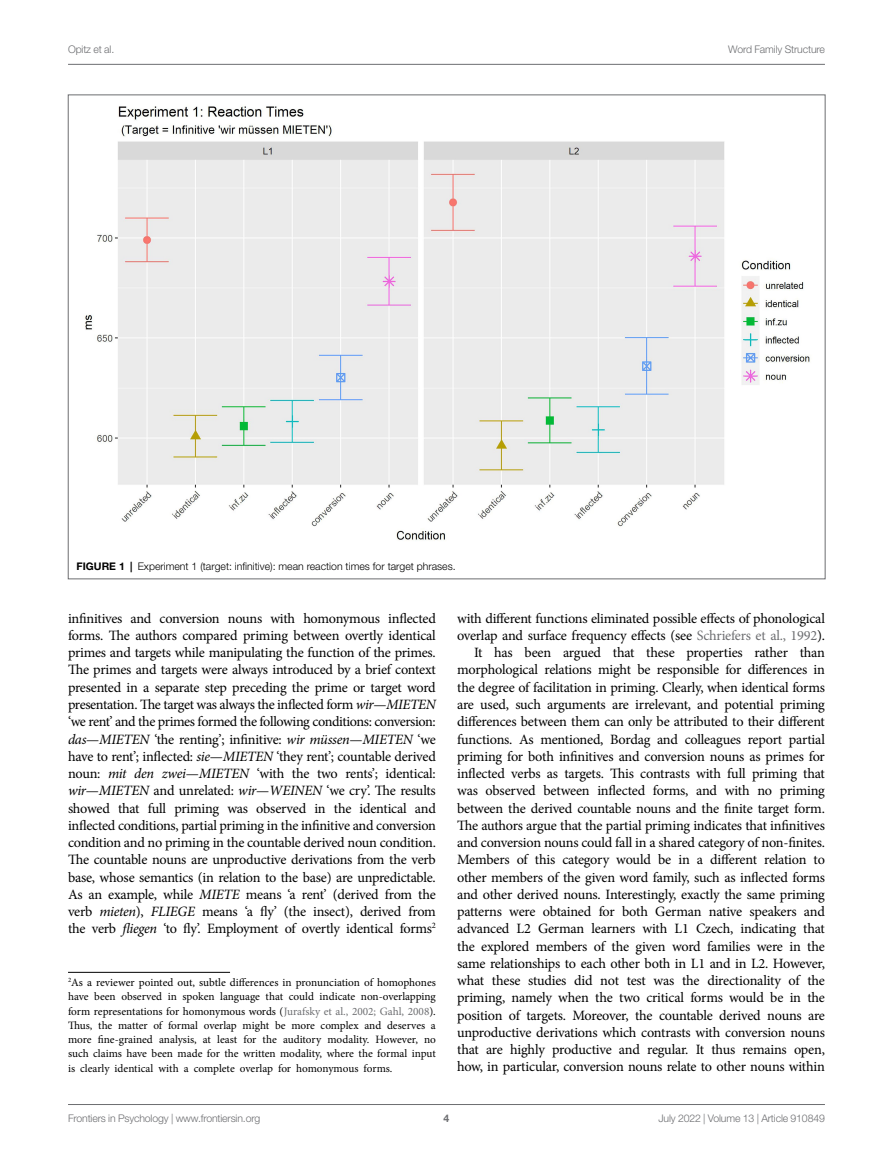
<style>
.page{position:relative;width:893px;height:1170px;background:#fff}
.page>*{position:absolute;margin:0;border:0;box-sizing:border-box;transform-origin:0 0}
.TEXT{font:14.25px/17.2px "Minion Pro";letter-spacing:-.015em;color:#000;text-align:justify}
.FOOTNOTE{font:11.25px/14.2px "Minion Pro";letter-spacing:-.005em;color:#000;text-align:justify}
.t1{font:300 10.5px "Helvetica Neue LT Std";letter-spacing:-.015em;color:#6d6e71}
.FIG_LEG{font:300 10.5px "Helvetica Neue LT Std";color:#000}
.t2{font:700 10.5px "Helvetica Neue LT Std";color:#6d6e71}
.s1{font-weight:700}
.s2{font-style:italic}
.s3{color:#6d6e71}
</style>
<div class="page">
<hr style="left:68px;top:64px;width:757px;height:1px;background:#6d6e71">
<hr style="left:68px;top:1104px;width:757px;height:1px;background:#6d6e71">
<hr style="left:68px;top:972px;width:162px;height:1px;background:#000">
<img style="left:85px;top:106px;width:725px;height:435px">
<p class="t1" style="left:68px;top:42px;width:48px">Opitz et al.</p>
<p class="t1" style="left:728px;top:42px;width:98px">Word Family Structure</p>
<p class="FIG_LEG" style="left:77px;top:560px;width:381px"><span class="s1">FIGURE 1 |</span> Experiment 1 (target: infinitive): mean reaction times for target phrases.</p>
<p class="TEXT" style="left:68px;top:609px;width:369px">infinitives and conversion nouns with homonymous inflected forms. The authors compared priming between overtly identical primes and targets while manipulating the function of the primes.<br>The primes and targets were always introduced by a brief context presented in a separate step preceding the prime or target word presentation. The target was always the inflected form <span class="s2">wir</span>—<span class="s2">MIETEN </span>‘we rent’ and the primes formed the following conditions: conversion: <span class="s2">das</span>—<span class="s2">MIETEN</span> ‘the renting’; infinitive: <span class="s2">wir müssen</span>—<span class="s2">MIETEN</span> ‘we have to rent’; inflected: <span class="s2">sie</span>—<span class="s2">MIETEN</span> ‘they rent’; countable derived noun: <span class="s2">mit den zwei</span>—<span class="s2">MIETEN</span> ‘with the two rents’; identical: <span class="s2">wir</span>—<span class="s2">MIETEN</span> and unrelated: <span class="s2">wir</span>—<span class="s2">WEINEN</span> ‘we cry’. The results showed that full priming was observed in the identical and inflected conditions, partial priming in the infinitive and conversion condition and no priming in the countable derived noun condition.<br>The countable nouns are unproductive derivations from the verb base, whose semantics (in relation to the base) are unpredictable.<br>As an example, while <span class="s2">MIETE</span> means ‘a rent’ (derived from the verb <span class="s2">mieten</span>), <span class="s2">FLIEGE</span> means ‘a fly’ (the insect), derived from the verb <span class="s2">fliegen</span> ‘to fly’. Employment of overtly identical forms<sup>2</sup></p>
<p class="FOOTNOTE" style="left:68px;top:975px;width:369px"><sup>2</sup>As a reviewer pointed out, subtle differences in pronunciation of homophones have been observed in spoken language that could indicate non-overlapping form representations for homonymous words (<span class="s3">Jurafsky et al., 2002; Gahl, 2008</span>).<br>Thus, the matter of formal overlap might be more complex and deserves a more fine-grained analysis, at least for the auditory modality. However, no such claims have been made for the written modality, where the formal input is clearly identical with a complete overlap for homonymous forms.</p>
<p class="TEXT" style="left:457px;top:609px;width:369px">with different functions eliminated possible effects of phonological overlap and surface frequency effects (see <span class="s3">Schriefers et al., 1992</span>).</p>
<p class="TEXT" style="left:457px;top:644px;width:369px;text-indent:17px">It has been argued that these properties rather than morphological relations might be responsible for differences in the degree of facilitation in priming. Clearly, when identical forms are used, such arguments are irrelevant, and potential priming differences between them can only be attributed to their different functions. As mentioned, Bordag and colleagues report partial priming for both infinitives and conversion nouns as primes for inflected verbs as targets. This contrasts with full priming that was observed between inflected forms, and with no priming between the derived countable nouns and the finite target form.<br>The authors argue that the partial priming indicates that infinitives and conversion nouns could fall in a shared category of non-finites.<br>Members of this category would be in a different relation to other members of the given word family, such as inflected forms and other derived nouns. Interestingly, exactly the same priming patterns were obtained for both German native speakers and advanced L2 German learners with L1 Czech, indicating that the explored members of the given word families were in the same relationships to each other both in L1 and in L2. However, what these studies did not test was the directionality of the priming, namely when the two critical forms would be in the position of targets. Moreover, the countable derived nouns are unproductive derivations which contrasts with conversion nouns that are highly productive and regular. It thus remains open, how, in particular, conversion nouns relate to other nouns within</p>
<p class="t1" style="left:68px;top:1111px;width:194px">Frontiers in Psychology | www.frontiersin.org</p>
<p class="t2" style="left:444px;top:1111px;width:7px">4</p>
<p class="t1" style="left:658px;top:1111px;width:168px">July 2022 | Volume 13 | Article 910849</p>
</div>
